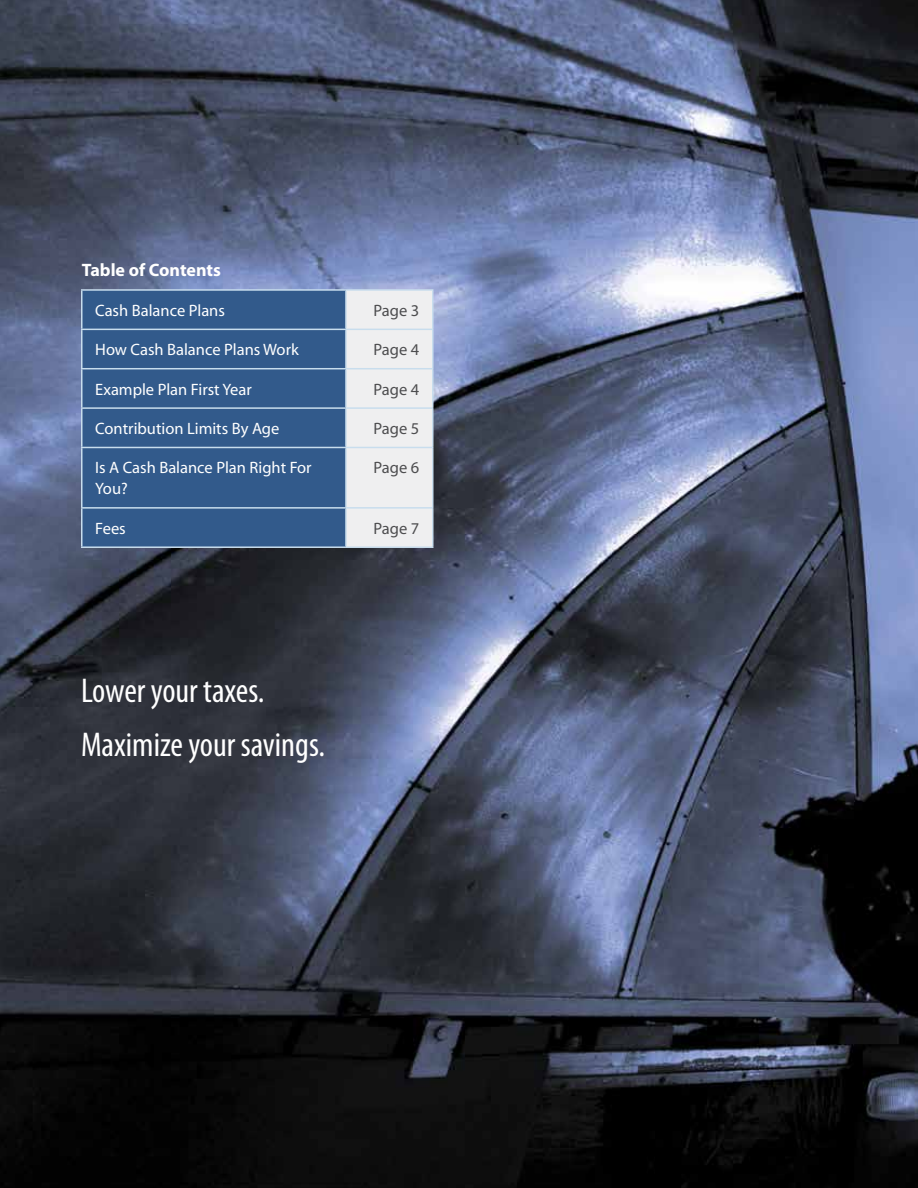
<style>
.page{position:relative;width:918px;height:1188px;background:#fff}
.page>*{position:absolute;margin:0;border:0;box-sizing:border-box;transform-origin:0 0}
.t1{font:condensed 34.5px/54px "Myriad Pro";color:#fff}
.t2{font:700 18px "Myriad";color:#fff}
.t3{font:16.5px/21px "Myriad";color:#fff}
.t4{font:16.5px "Myriad";color:#4d4d4f}
</style>
<div class="page">
<img style="left:0;top:0;width:918px;height:1188px">
<div style="left:82px;top:291px;width:263px;height:255px;background:#325a8b"></div>
<div style="left:347px;top:291px;width:85px;height:255px;background:#efeff0"></div>
<hr style="left:81px;top:289px;width:265px;height:2px;background:#c8dded">
<hr style="left:81px;top:291px;width:1px;height:38px;background:#c8dded">
<hr style="left:346px;top:289px;width:88px;height:2px;background:#c8dded">
<hr style="left:345px;top:291px;width:2px;height:38px;background:#c8dded">
<hr style="left:432px;top:291px;width:2px;height:38px;background:#c8dded">
<hr style="left:81px;top:329px;width:265px;height:1px;background:#c8dded">
<hr style="left:81px;top:330px;width:1px;height:38px;background:#c8dded">
<hr style="left:346px;top:329px;width:88px;height:1px;background:#c8dded">
<hr style="left:345px;top:330px;width:2px;height:38px;background:#c8dded">
<hr style="left:432px;top:330px;width:2px;height:38px;background:#c8dded">
<hr style="left:81px;top:368px;width:265px;height:1px;background:#c8dded">
<hr style="left:81px;top:369px;width:1px;height:38px;background:#c8dded">
<hr style="left:346px;top:368px;width:88px;height:1px;background:#c8dded">
<hr style="left:345px;top:369px;width:2px;height:38px;background:#c8dded">
<hr style="left:432px;top:369px;width:2px;height:38px;background:#c8dded">
<hr style="left:81px;top:407px;width:265px;height:2px;background:#c8dded">
<hr style="left:81px;top:409px;width:1px;height:38px;background:#c8dded">
<hr style="left:346px;top:407px;width:88px;height:2px;background:#c8dded">
<hr style="left:345px;top:409px;width:2px;height:38px;background:#c8dded">
<hr style="left:432px;top:409px;width:2px;height:38px;background:#c8dded">
<hr style="left:81px;top:447px;width:265px;height:1px;background:#c8dded">
<hr style="left:81px;top:448px;width:1px;height:59px;background:#c8dded">
<hr style="left:346px;top:447px;width:88px;height:1px;background:#c8dded">
<hr style="left:345px;top:448px;width:2px;height:59px;background:#c8dded">
<hr style="left:432px;top:448px;width:2px;height:59px;background:#c8dded">
<hr style="left:81px;top:507px;width:265px;height:2px;background:#c8dded">
<hr style="left:81px;top:509px;width:1px;height:37px;background:#c8dded">
<hr style="left:346px;top:507px;width:88px;height:2px;background:#c8dded">
<hr style="left:345px;top:509px;width:2px;height:37px;background:#c8dded">
<hr style="left:432px;top:509px;width:2px;height:37px;background:#c8dded">
<hr style="left:81px;top:546px;width:265px;height:2px;background:#c8dded">
<hr style="left:346px;top:546px;width:88px;height:2px;background:#c8dded">
<p class="t2" style="left:82px;top:261px;width:141px">Table of Contents</p>
<p class="t3" style="left:95px;top:301px;width:131px">Cash Balance Plans</p>
<p class="t4" style="left:373px;top:302px;width:47px">Page 3</p>
<p class="t3" style="left:95px;top:340px;width:205px">How Cash Balance Plans Work</p>
<p class="t4" style="left:373px;top:342px;width:47px">Page 4</p>
<p class="t3" style="left:95px;top:379px;width:158px">Example Plan First Year</p>
<p class="t4" style="left:373px;top:381px;width:47px">Page 4</p>
<p class="t3" style="left:95px;top:419px;width:186px">Contribution Limits By Age</p>
<p class="t4" style="left:373px;top:420px;width:47px">Page 5</p>
<p class="t3" style="left:95px;top:458px;width:218px">Is A Cash Balance Plan Right For<br>You?</p>
<p class="t4" style="left:373px;top:460px;width:47px">Page 6</p>
<p class="t3" style="left:95px;top:518px;width:32px">Fees</p>
<p class="t4" style="left:373px;top:520px;width:47px">Page 7</p>
<h1 class="t1" style="left:81px;top:663px;width:246px">Lower your taxes.<br>Maximize your savings.</h1>
</div>
